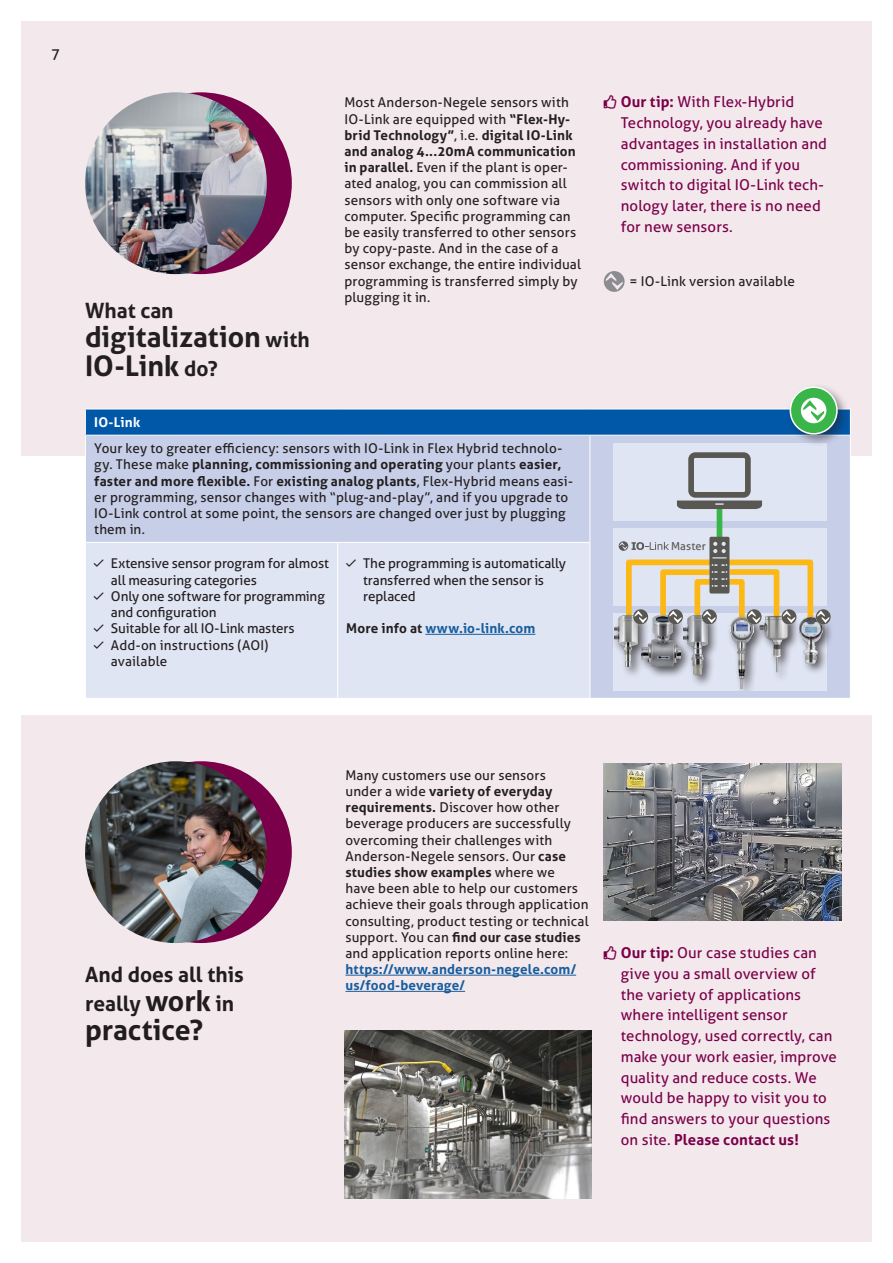
<style>
.page{position:relative;width:893px;height:1263px;background:#fff}
.page>*{position:absolute;margin:0;border:0;box-sizing:border-box;transform-origin:0 0}
.t1{font:700 28.5px/28.8px "Aller";letter-spacing:-.005em;color:#231f20}
.t2{font:700 21px/28.8px "Aller";color:#231f20}
.t3{font:15px/20.9px "Aller";letter-spacing:.005em;color:#7a0149}
.t4{font:15px "Aller";color:#231f20}
.t5{font:13.5px/16.2px "Aller";letter-spacing:.01em;color:#231f20}
.t6{font:13.5px/16.2px "Aller";letter-spacing:-.01em;color:#231f20}
.t7{font:700 13.5px/16.2px "Aller";letter-spacing:.01em;color:#175d9e}
.t8{font:700 13.5px "Aller";letter-spacing:.015em;color:#fff}
.t9{font:11.1px "Aller";letter-spacing:.01em;color:#585752}
.s1{font-size:21px}
.s2{font-weight:700}
.s3{font-family:"Material Design Iconic Font"}
.s4{color:#231f20}
.s5{font-size:28.5px}
</style>
<div class="page">
<div style="left:21px;top:21px;width:851px;height:435px;background:#f3e8ec"></div>
<div style="left:21px;top:715px;width:851px;height:527px;background:#f3e8ec"></div>
<div style="left:110px;top:92px;width:182px;height:182px;background:#7a0149;border-radius:50%"></div>
<img style="left:85px;top:92px;width:182px;height:182px;border-radius:91px">
<div style="left:110px;top:761px;width:182px;height:182px;background:#7a0149;border-radius:50%"></div>
<img style="left:85px;top:761px;width:182px;height:182px;border-radius:91px">
<img style="left:344px;top:1031px;width:247px;height:167px">
<img style="left:604px;top:763px;width:238px;height:157px">
<div style="left:85px;top:409px;width:765px;height:26px;background:#0157a8"></div>
<div style="left:86px;top:436px;width:764px;height:262px;background:#c7cee7"></div>
<div style="left:86px;top:543px;width:504px;height:155px;background:#e0e5f3"></div>
<hr style="left:85px;top:542px;width:253px;height:1px;background:#fff">
<hr style="left:338px;top:542px;width:252px;height:1px;background:#fff">
<hr style="left:337px;top:543px;width:1px;height:155px;background:#fff">
<hr style="left:85px;top:435px;width:1px;height:107px;background:#fff">
<hr style="left:85px;top:409px;width:253px;height:1px;background:#fff">
<svg style="left:85px;top:409px;width:1px;height:26px"></svg>
<hr style="left:338px;top:409px;width:252px;height:1px;background:#fff">
<hr style="left:590px;top:409px;width:261px;height:1px;background:#fff">
<svg style="left:850px;top:410px;width:1px;height:25px"></svg>
<hr style="left:85px;top:435px;width:253px;height:1px;background:#fff">
<hr style="left:338px;top:435px;width:252px;height:1px;background:#fff">
<hr style="left:590px;top:435px;width:261px;height:1px;background:#fff">
<hr style="left:590px;top:435px;width:1px;height:107px;background:#fff">
<hr style="left:850px;top:435px;width:1px;height:107px;background:#fff">
<hr style="left:590px;top:543px;width:1px;height:155px;background:#fff">
<div style="left:613px;top:443px;width:213px;height:77px;background:#e0e5f3"></div>
<div style="left:613px;top:528px;width:213px;height:77px;background:#e0e5f3"></div>
<div style="left:613px;top:613px;width:213px;height:77px;background:#e0e5f3"></div>
<div style="left:681px;top:612px;width:38px;height:76px;background:#231f20;opacity:.75"></div>
<img style="left:693px;top:627px;width:14px;height:50px">
<div style="left:717px;top:509px;width:5px;height:29px;background:#3ab54a"></div>
<svg style="left:677px;top:452px;width:85px;height:57px"></svg>
<div style="left:726px;top:614px;width:40px;height:76px;background:#231f20;opacity:.75"></div>
<img style="left:730px;top:627px;width:23px;height:61px">
<div style="left:637px;top:612px;width:56px;height:67px;background:#231f20;opacity:.75"></div>
<img style="left:650px;top:627px;width:30px;height:40px">
<div style="left:611px;top:612px;width:39px;height:67px;background:#231f20;opacity:.75"></div>
<img style="left:614px;top:616px;width:24px;height:51px">
<div style="left:756px;top:613px;width:45px;height:70px;background:#231f20;opacity:.75"></div>
<img style="left:759px;top:627px;width:31px;height:46px">
<div style="left:795px;top:614px;width:39px;height:61px;background:#231f20;opacity:.75"></div>
<img style="left:799px;top:627px;width:23px;height:37px">
<svg style="left:619px;top:537px;width:212px;height:90px"></svg>
<hr style="left:425px;top:634px;width:110px;height:1px;background:#175d9e">
<div style="left:786px;top:382px;width:64px;height:65px;background:#231f20;opacity:.5"></div>
<div style="left:790px;top:387px;width:47px;height:47px;background:#3ab54a;border-radius:50%"></div>
<div style="left:790px;top:386px;width:48px;height:49px;border:2px solid #fff;border-radius:50%"></div>
<svg style="left:801px;top:398px;width:25px;height:25px"></svg>
<svg style="left:604px;top:271px;width:21px;height:21px"></svg>
<hr style="left:345px;top:975px;width:231px;height:1px;background:#175d9e">
<hr style="left:345px;top:991px;width:120px;height:1px;background:#175d9e">
<p class="t4" style="left:51px;top:45px;width:10px">7</p>
<h2 class="t2" style="left:85px;top:296px;width:90px">What can</h2>
<h1 class="t1" style="left:85px;top:322px;width:226px">digitalization <span class="s1">with<br></span>IO-Link <span class="s1">do?</span></h1>
<p class="t5" style="left:344px;top:94px;width:238px">Most Anderson-Negele sensors with IO-Link are equipped with <span class="s2">“Flex-Hy&shy;brid Technology”</span>, i.e. <span class="s2">digital IO-Link and analog 4...20mA communication in parallel.</span> Even if the plant is oper&shy;ated analog, you can commission all sensors with only one software via computer. Specific programming can be easily transferred to other sensors by copy-paste. And in the case of a sensor exchange, the entire individual programming is transferred simply by plugging it in.</p>
<p class="t3" style="left:621px;top:92px;width:208px;text-indent:-17px">❖ <span class="s2">Our tip:</span> With Flex-Hybrid<br>Technology, you already have advantages in installation and commissioning. And if you switch to digital IO-Link tech&shy;nology later, there is no need for new sensors.</p>
<p class="t5" style="left:629px;top:273px;width:167px">= IO-Link version available</p>
<p class="t8" style="left:94px;top:414px;width:47px">IO-Link</p>
<p class="t5" style="left:94px;top:440px;width:480px">Your key to greater efficiency: sensors with IO-Link in Flex Hybrid technolo&shy;gy. These make <span class="s2">planning, commissioning and operating</span> your plants <span class="s2">easier, faster and more flexible.</span> For <span class="s2">existing analog plants</span>, Flex-Hybrid means easi&shy;er programming, sensor changes with “plug-and-play”, and if you upgrade to IO-Link control at some point, the sensors are changed over just by plugging them in.</p>
<p class="t6" style="left:94px;top:556px;width:237px"><span class="s3">ŭ</span> Extensive sensor program for almost</p>
<p class="t6" style="left:111px;top:572px;width:147px">all measuring categories</p>
<p class="t6" style="left:94px;top:588px;width:232px"><span class="s3">ŭ</span> Only one software for programming</p>
<p class="t6" style="left:111px;top:604px;width:107px">and configuration</p>
<p class="t6" style="left:94px;top:620px;width:202px"><span class="s3">ŭ</span> Suitable for all IO-Link masters</p>
<p class="t5" style="left:94px;top:637px;width:176px"><span class="s3">ŭ</span> Add-on instructions (AOI)</p>
<p class="t5" style="left:111px;top:653px;width:58px">available</p>
<p class="t6" style="left:363px;top:556px;width:204px;text-indent:-17px"><span class="s3">ŭ</span> The programming is automatically transferred when the sensor is replaced</p>
<p class="t7" style="left:346px;top:620px;width:191px"><span class="s4">More info at</span> www.io-link.com</p>
<p class="t9" style="left:671px;top:539px;width:36px">Master</p>
<h2 class="t2" style="left:85px;top:960px;width:160px">And does all this really <span class="s5">work</span> in</h2>
<h1 class="t1" style="left:85px;top:1015px;width:120px">practice?</h1>
<p class="t5" style="left:345px;top:767px;width:245px">Many customers use our sensors<br>under a wide <span class="s2">variety of everyday requirements.</span> Discover how other beverage producers are successfully overcoming their challenges with Anderson-Negele sensors. Our <span class="s2">case studies show examples</span> where we<br>have been able to help our customers achieve their goals through application consulting, product testing or technical support. You can <span class="s2">find our case studies </span>and application reports online here:</p>
<p class="t7" style="left:345px;top:961px;width:232px">https://www.anderson-negele.com/ us/food-beverage/</p>
<p class="t3" style="left:621px;top:942px;width:218px;text-indent:-17px">❖ <span class="s2">Our tip:</span> Our case studies can give you a small overview of the variety of applications where intelligent sensor technology, used correctly, can make your work easier, improve quality and reduce costs. We would be happy to visit you to find answers to your questions on site. <span class="s2">Please contact us!</span></p>
</div>
